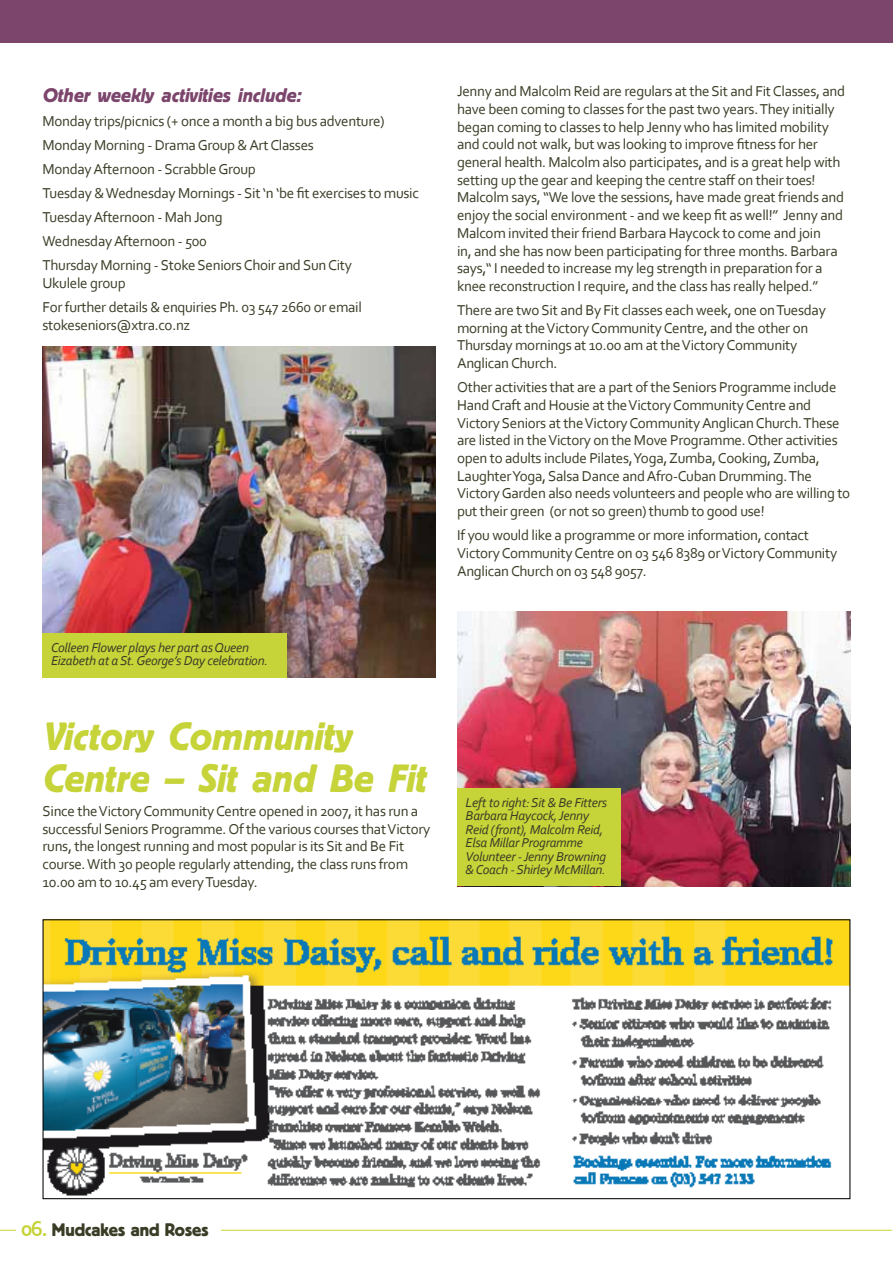
<style>
.page{position:relative;width:893px;height:1263px;background:#fff}
.page>*{position:absolute;margin:0;border:0;box-sizing:border-box;transform-origin:0 0}
.t1{font:italic 39px/42px "Block BE";color:#c6d339}
.t2{font:italic 19.5px "Block BE";color:#7b456c}
.t3{font:18px "Block BE";color:#3a3c26}
.t4{font:15px/17.7px "Corbel";letter-spacing:-.02em;color:#3a3c26}
.t5{font:italic 13.5px/13.5px "Corbel";letter-spacing:-.02em;color:#3a3c26}
.s1{font-family:"Corbel";font-weight:700;font-size:22.35px;color:#c6d339}
</style>
<div class="page">
<svg style="left:0;top:1230px;width:16px;height:1px"></svg>
<hr style="left:221px;top:1230px;width:671px;height:1px;background:#c6d339">
<div style="left:0;top:0;width:893px;height:43px;background:#7b456c"></div>
<img style="left:45px;top:921px;width:803px;height:275px">
<img style="left:43px;top:346px;width:393px;height:332px">
<div style="left:43px;top:633px;width:244px;height:45px;background:#c6d339"></div>
<img style="left:457px;top:612px;width:393px;height:274px">
<div style="left:457px;top:788px;width:164px;height:98px;background:#c6d339"></div>
<hr style="left:892px;top:0;width:1px;height:1263px;background:#e10079">
<h2 class="t2" style="left:43px;top:84px;width:260px">Other weekly activities include:</h2>
<p class="t4" style="left:43px;top:108px;width:378px;line-height:24px">Monday trips/picnics (+ once a month a big bus adventure)<br>Monday Morning - Drama Group &amp; Art Classes<br>Monday Afternoon - Scrabble Group<br>Tuesday &amp; Wednesday Mornings - Sit ‘n ‘be fit exercises to music Tuesday Afternoon - Mah Jong<br>Wednesday Afternoon - 500<br>Thursday Morning - Stoke Seniors Choir and Sun City</p>
<p class="t4" style="left:43px;top:270px;width:321px;line-height:24.2px">Ukulele group<br>For further details &amp; enquiries Ph. 03 547 2660 or email</p>
<p class="t4" style="left:43px;top:315px;width:149px">stokeseniors@xtra.co.nz</p>
<p class="t5" style="left:51px;top:640px;width:218px">Colleen Flower plays her part as Queen<br>Eizabeth at a St. George’s Day celebration.</p>
<h1 class="t1" style="left:43px;top:714px;width:385px">Victory Community<br>Centre – Sit and Be Fit</h1>
<p class="t4" style="left:43px;top:802px;width:389px">Since the Victory Community Centre opened in 2007, it has run a successful Seniors Programme. Of the various courses that Victory runs, the longest running and most popular is its Sit and Be Fit course. With 30 people regularly attending, the class runs from 10.00 am to 10.45 am every Tuesday.</p>
<p class="t4" style="left:457px;top:82px;width:390px">Jenny and Malcolm Reid are regulars at the Sit and Fit Classes, and have been coming to classes for the past two years. They initially began coming to classes to help Jenny who has limited mobility and could not walk, but was looking to improve fitness for her general health. Malcolm also participates, and is a great help with setting up the gear and keeping the centre staff on their toes!<br>Malcolm says, “We love the sessions, have made great friends and enjoy the social environment - and we keep fit as well!” Jenny and Malcom invited their friend Barbara Haycock to come and join<br>in, and she has now been participating for three months. Barbara says,“ I needed to increase my leg strength in preparation for a knee reconstruction I require, and the class has really helped.”</p>
<p class="t4" style="left:457px;top:301px;width:370px">There are two Sit and By Fit classes each week, one on Tuesday morning at the Victory Community Centre, and the other on Thursday mornings at 10.00 am at the Victory Community Anglican Church.</p>
<p class="t4" style="left:457px;top:378px;width:395px">Other activities that are a part of the Seniors Programme include Hand Craft and Housie at the Victory Community Centre and Victory Seniors at the Victory Community Anglican Church. These are listed in the Victory on the Move Programme. Other activities open to adults include Pilates, Yoga, Zumba, Cooking, Zumba, Laughter Yoga, Salsa Dance and Afro-Cuban Drumming. The Victory Garden also needs volunteers and people who are willing to put their green (or not so green) thumb to good use!</p>
<p class="t4" style="left:457px;top:526px;width:382px">If you would like a programme or more information, contact<br>Victory Community Centre on 03 546 8389 or Victory Community<br>Anglican Church on 03 548 9057.</p>
<p class="t5" style="left:466px;top:795px;width:143px">Left to right: Sit &amp; Be Fitters<br>Barbara Haycock, Jenny<br>Reid (front), Malcolm Reid,<br>Elsa Millar Programme<br>Volunteer - Jenny Browning &amp; Coach - Shirley McMillan.</p>
<p class="t3" style="left:21px;top:1220px;width:189px"><span class="s1">06.</span> Mudcakes and Roses</p>
</div>
